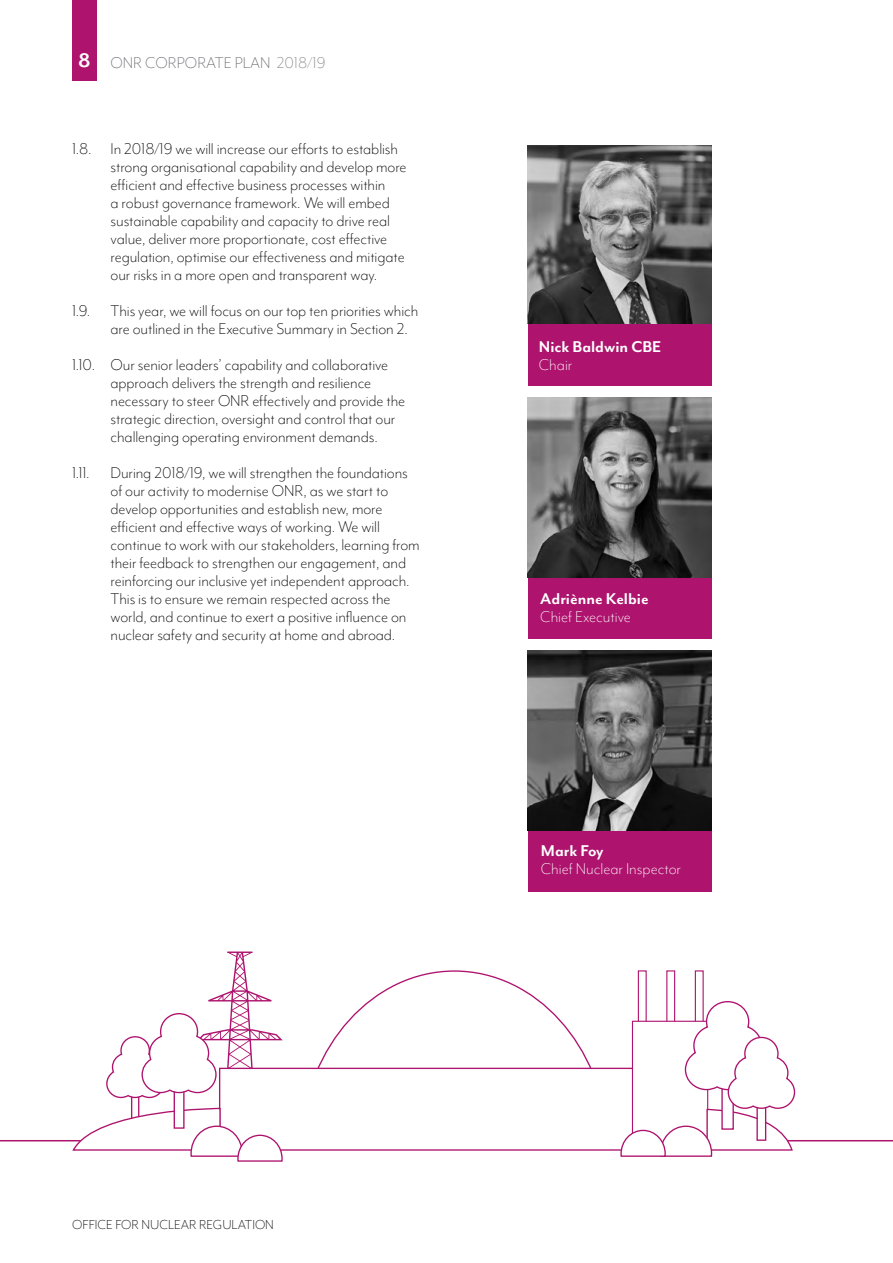
<style>
.page{position:relative;width:893px;height:1263px;background:#fff}
.page>*{position:absolute;margin:0;border:0;box-sizing:border-box;transform-origin:0 0}
.t1{font:700 22.5px "Mr Eaves Mod OT";color:#fff}
.t2{font:300 18px/18px "Mr Eaves Mod OT";letter-spacing:-.005em;color:#000}
.Body{font:300 18px "Mr Eaves Mod OT";color:#fff}
.Body-2{font:700 18px "Mr Eaves Mod OT";color:#fff}
.t3{font:300 18px "Mr Eaves Mod OT";color:#696a6f}
.t4{font:300 15px "Mr Eaves Mod OT";color:#000}
.s1{color:#848589}
</style>
<div class="page">
<div style="left:528px;top:652px;width:184px;height:240px;background:#ae136e"></div>
<div style="left:528px;top:399px;width:184px;height:240px;background:#ae136e"></div>
<div style="left:528px;top:146px;width:184px;height:240px;background:#ae136e"></div>
<hr style="left:0;top:1140px;width:893px;height:1px;background:#ae136e">
<div style="left:638px;top:970px;width:9px;height:56px;border:1px solid #ae136e"></div>
<div style="left:666px;top:970px;width:9px;height:56px;border:1px solid #ae136e"></div>
<div style="left:695px;top:970px;width:9px;height:56px;border:1px solid #ae136e"></div>
<svg style="left:299px;top:970px;width:310px;height:98px"></svg>
<div style="left:219px;top:1068px;width:475px;height:83px;background:#fff;border:1px solid #ae136e"></div>
<svg style="left:620px;top:1000px;width:176px;height:157px"></svg>
<svg style="left:72px;top:951px;width:220px;height:211px"></svg>
<div style="left:72px;top:0;width:25px;height:81px;background:#ae136e"></div>
<img style="left:528px;top:145px;width:184px;height:179px">
<img style="left:528px;top:397px;width:184px;height:180px">
<img style="left:528px;top:650px;width:184px;height:180px">
<p class="t1" style="left:78px;top:48px;width:14px">8</p>
<p class="t3" style="left:111px;top:52px;width:216px">ONR CORPORATE PLAN <span class="s1">2018/19</span></p>
<p class="t2" style="left:111px;top:140px;width:298px;text-indent:-38px">1.8. In 2018/19 we will increase our efforts to establish strong organisational capability and develop more efficient and effective business processes within<br>a robust governance framework. We will embed sustainable capability and capacity to drive real value, deliver more proportionate, cost effective regulation, optimise our effectiveness and mitigate our risks in a more open and transparent way.</p>
<p class="t2" style="left:111px;top:302px;width:309px;text-indent:-38px">1.9. This year, we will focus on our top ten priorities which are outlined in the Executive Summary in Section 2.</p>
<p class="t2" style="left:111px;top:356px;width:296px;text-indent:-38px">1.10. Our senior leaders’ capability and collaborative approach delivers the strength and resilience necessary to steer ONR effectively and provide the strategic direction, oversight and control that our challenging operating environment demands.</p>
<p class="t2" style="left:111px;top:464px;width:311px;text-indent:-38px">1.11. During 2018/19, we will strengthen the foundations of our activity to modernise ONR, as we start to develop opportunities and establish new, more efficient and effective ways of working. We will continue to work with our stakeholders, learning from their feedback to strengthen our engagement, and reinforcing our inclusive yet independent approach.<br>This is to ensure we remain respected across the world, and continue to exert a positive influence on nuclear safety and security at home and abroad.</p>
<p class="Body-2" style="left:539px;top:337px;width:124px">Nick Baldwin CBE</p>
<p class="Body" style="left:539px;top:355px;width:35px">Chair</p>
<p class="Body-2" style="left:540px;top:589px;width:110px">Adriènne Kelbie</p>
<p class="Body" style="left:540px;top:607px;width:92px">Chief Executive</p>
<p class="Body-2" style="left:541px;top:841px;width:64px">Mark Foy</p>
<p class="Body" style="left:541px;top:859px;width:142px">Chief Nuclear Inspector</p>
<p class="t4" style="left:72px;top:1216px;width:203px">OFFICE FOR NUCLEAR REGULATION</p>
</div>
